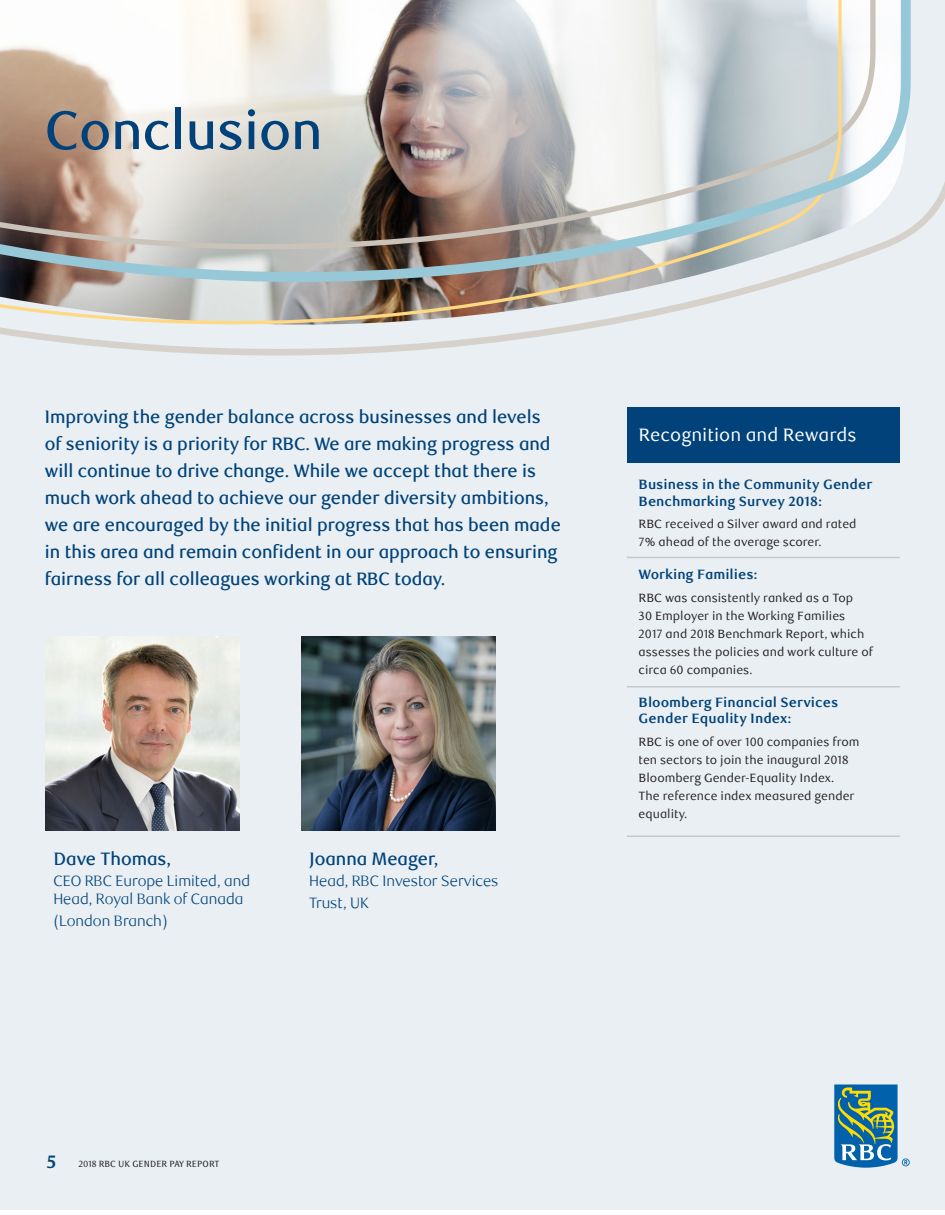
<style>
.page{position:relative;width:945px;height:1215px;background:#fff}
.page>*{position:absolute;margin:0;border:0;box-sizing:border-box;transform-origin:0 0}
.t1{font:500 54px "RBC Display";color:#004279}
.t2{font:500 18px/27px "RBC Display Tabular";color:#004279}
.t3{font:18px "RBC Text";color:#fff}
.t4{font:300 15px/18px "RBC Display Tabular";color:#004279}
.t5{font:700 13.5px/16.5px "RBC Text";color:#004279}
.t6{font:12px/18px "RBC Text";color:#231f20}
.t7{font:9px "RBC Text Cond";color:#231f20}
.s1{font-family:"RBC Text";font-weight:700;font-size:18px;color:#004279}
</style>
<div class="page">
<div style="left:0;top:0;width:945px;height:1209px;background:#e9eff3"></div>
<svg style="left:834px;top:1085px;width:76px;height:83px"></svg>
<svg style="left:0;top:182px;width:945px;height:174px"></svg>
<svg style="left:0;top:0;width:911px;height:282px"></svg>
<img style="left:45px;top:636px;width:195px;height:195px">
<img style="left:301px;top:636px;width:195px;height:195px">
<div style="left:627px;top:407px;width:273px;height:55px;background:#004279"></div>
<hr style="left:627px;top:557px;width:273px;height:1px;background:#c7c8ca">
<hr style="left:627px;top:836px;width:273px;height:1px;background:#c7c8ca">
<hr style="left:627px;top:686px;width:273px;height:2px;background:#c7c8ca">
<p class="t1" style="left:45px;top:99px;width:279px">Conclusion</p>
<p class="t2" style="left:45px;top:404px;width:518px">Improving the gender balance across businesses and levels of seniority is a priority for RBC. We are making progress and will continue to drive change. While we accept that there is much work ahead to achieve our gender diversity ambitions, we are encouraged by the initial progress that has been made in this area and remain confident in our approach to ensuring fairness for all colleagues working at RBC today.</p>
<p class="t2" style="left:54px;top:845px;width:119px">Dave Thomas,</p>
<p class="t4" style="left:53px;top:873px;width:198px">CEO RBC Europe Limited, and<br>Head, Royal Bank of Canada</p>
<p class="t4" style="left:53px;top:912px;width:116px">(London Branch)</p>
<p class="t2" style="left:310px;top:845px;width:130px">Joanna Meager,</p>
<p class="t4" style="left:309px;top:871px;width:191px;line-height:21.6px">Head, RBC Investor Services<br>Trust, UK</p>
<p class="t3" style="left:639px;top:424px;width:220px">Recognition and Rewards</p>
<p class="t5" style="left:639px;top:477px;width:235px">Business in the Community Gender<br>Benchmarking Survey 2018:</p>
<p class="t6" style="left:639px;top:515px;width:219px">RBC received a Silver award and rated<br>7% ahead of the average scorer.</p>
<p class="t5" style="left:639px;top:567px;width:121px">Working Families:</p>
<p class="t6" style="left:639px;top:589px;width:236px">RBC was consistently ranked as a Top<br>30 Employer in the Working Families<br>2017 and 2018 Benchmark Report, which assesses the policies and work culture of circa 60 companies.</p>
<p class="t5" style="left:639px;top:694px;width:201px">Bloomberg Financial Services<br>Gender Equality Index:</p>
<p class="t6" style="left:639px;top:733px;width:223px">RBC is one of over 100 companies from ten sectors to join the inaugural 2018<br>Bloomberg Gender-Equality Index.<br>The reference index measured gender equality.</p>
<p class="t7" style="left:47px;top:1159px;width:175px"><span class="s1">5</span> 2018 RBC UK GENDER PAY REPORT</p>
</div>
